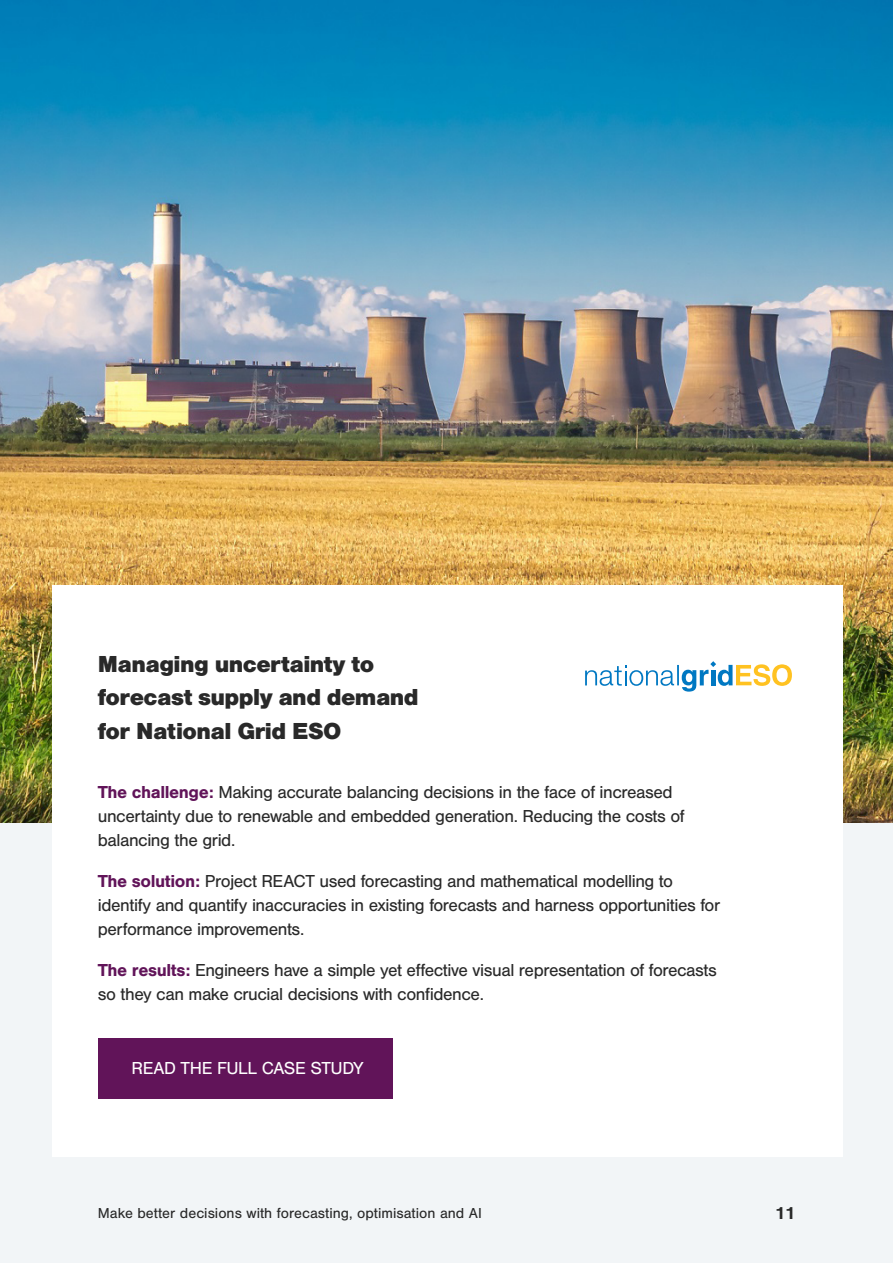
<style>
.page{position:relative;width:893px;height:1263px;background:#f2f5f7}
.page>*{position:absolute;margin:0;border:0;box-sizing:border-box;transform-origin:0 0}
.t1{font:900 24px/33px "Nimbus San";letter-spacing:-.025em;color:#292929}
.t2{font:18px/24px "Nimbus San";letter-spacing:-.025em;color:#292929}
.t3{font:18px "Nimbus San";letter-spacing:-.025em;color:#fff}
.t4{font:700 18px "Nimbus San";color:#292929}
.t5{font:15px "Nimbus San";color:#292929}
.s1{font-weight:700;color:#611459}
</style>
<div class="page">
<img style="left:0;top:0;width:893px;height:822px">
<div style="left:52px;top:585px;width:791px;height:572px;background:#fff"></div>
<div style="left:98px;top:1038px;width:295px;height:60px;background:#611459"></div>
<svg style="left:585px;top:665px;width:89px;height:21px"></svg>
<hr style="left:677px;top:665px;width:2px;height:20px;background:#0078c2">
<svg style="left:682px;top:661px;width:110px;height:31px"></svg>
<h1 class="t1" style="left:98px;top:648px;width:322px">Managing uncertainty to forecast supply and demand for National Grid ESO</h1>
<p class="t2" style="left:98px;top:780px;width:588px"><span class="s1">The challenge:</span> Making accurate balancing decisions in the face of increased uncertainty due to renewable and embedded generation. Reducing the costs of balancing the grid.</p>
<p class="t2" style="left:98px;top:869px;width:624px"><span class="s1">The solution:</span> Project REACT used forecasting and mathematical modelling to identify and quantify inaccuracies in existing forecasts and harness opportunities for performance improvements.</p>
<p class="t2" style="left:98px;top:958px;width:620px"><span class="s1">The results:</span> Engineers have a simple yet effective visual representation of forecasts so they can make crucial decisions with confidence.</p>
<p class="t3" style="left:132px;top:1058px;width:234px">READ THE FULL CASE STUDY</p>
<p class="t5" style="left:98px;top:1205px;width:386px">Make better decisions with forecasting, optimisation and AI</p>
<p class="t4" style="left:775px;top:1203px;width:22px">11</p>
</div>
